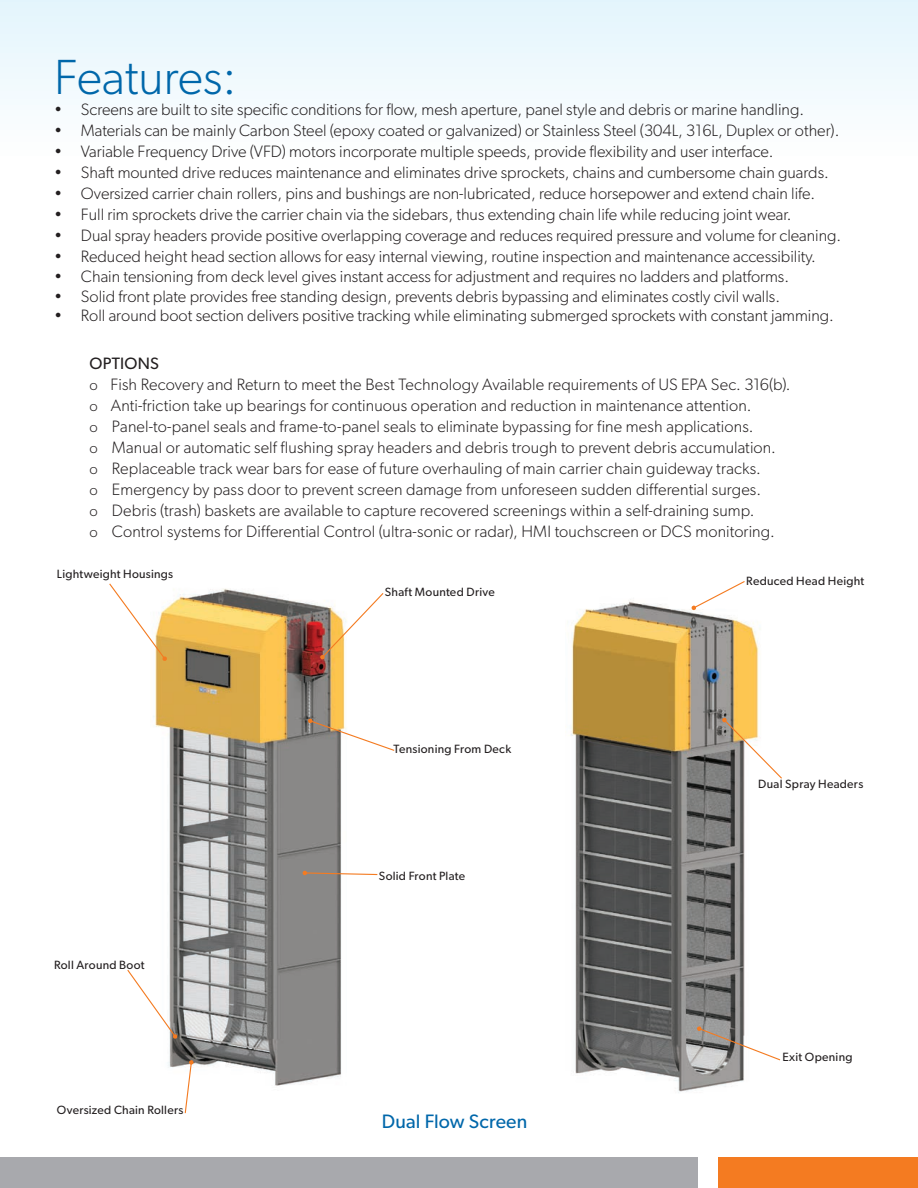
<style>
.page{position:relative;width:918px;height:1188px;background:#fff}
.page>*{position:absolute;margin:0;border:0;box-sizing:border-box;transform-origin:0 0}
.t1{font:300 49.5px "Gibson";color:#0067aa}
.t2{font:19.5px "Gibson";letter-spacing:.01em;color:#0067aa}
.t3{font:300 16.5px/21px "Gibson";color:#231f20}
.t4{font:12px "Gibson";letter-spacing:.025em;color:#231f20}
.s1{font-weight:400}
.s2{font-size:15px}
</style>
<div class="page">
<div style="left:0;top:0;width:918px;height:231px;background:linear-gradient(to bottom,#e5f5fc,#fff)"></div>
<div style="left:1px;top:1157px;width:697px;height:31px;background:#a8a9ad"></div>
<div style="left:718px;top:1157px;width:200px;height:31px;background:#f47b21"></div>
<img style="left:153px;top:588px;width:192px;height:498px">
<img style="left:571px;top:599px;width:189px;height:494px">
<svg style="left:320px;top:592px;width:64px;height:68px"></svg>
<svg style="left:302px;top:870px;width:76px;height:6px"></svg>
<svg style="left:308px;top:718px;width:87px;height:34px"></svg>
<svg style="left:127px;top:969px;width:51px;height:70px"></svg>
<svg style="left:184px;top:1060px;width:10px;height:54px"></svg>
<svg style="left:109px;top:583px;width:58px;height:78px"></svg>
<svg style="left:691px;top:581px;width:55px;height:29px"></svg>
<svg style="left:722px;top:718px;width:60px;height:62px"></svg>
<svg style="left:697px;top:1026px;width:84px;height:35px"></svg>
<h1 class="t1" style="left:54px;top:47px;width:184px">Features:</h1>
<p class="t3" style="left:54px;top:99px;width:752px">• Screens are built to site specific conditions for flow, mesh aperture, panel style and debris or marine handling.</p>
<p class="t3" style="left:54px;top:120px;width:787px">• Materials can be mainly Carbon Steel (epoxy coated or galvanized) or Stainless Steel (304L, 316L, Duplex or other).</p>
<p class="t3" style="left:54px;top:141px;width:721px">• Variable Frequency Drive (VFD) motors incorporate multiple speeds, provide flexibility and user interface.</p>
<p class="t3" style="left:54px;top:162px;width:776px">• Shaft mounted drive reduces maintenance and eliminates drive sprockets, chains and cumbersome chain guards.</p>
<p class="t3" style="left:54px;top:183px;width:763px">• Oversized carrier chain rollers, pins and bushings are non-lubricated, reduce horsepower and extend chain life.</p>
<p class="t3" style="left:54px;top:204px;width:739px">• Full rim sprockets drive the carrier chain via the sidebars, thus extending chain life while reducing joint wear.</p>
<p class="t3" style="left:54px;top:225px;width:789px">• Dual spray headers provide positive overlapping coverage and reduces required pressure and volume for cleaning.</p>
<p class="t3" style="left:54px;top:246px;width:763px">• Reduced height head section allows for easy internal viewing, routine inspection and maintenance accessibility.</p>
<p class="t3" style="left:54px;top:265px;width:737px">• Chain tensioning from deck level gives instant access for adjustment and requires no ladders and platforms.</p>
<p class="t3" style="left:54px;top:285px;width:728px">• Solid front plate provides free standing design, prevents debris bypassing and eliminates costly civil walls.</p>
<p class="t3" style="left:54px;top:305px;width:781px">• Roll around boot section delivers positive tracking while eliminating submerged sprockets with constant jamming.</p>
<p class="t3" style="left:90px;top:353px;width:702px"><span class="s1">OPTIONS<br></span><span class="s2">o</span> Fish Recovery and Return to meet the Best Technology Available requirements of US EPA Sec. 316(b). <span class="s2">o</span> Anti-friction take up bearings for continuous operation and reduction in maintenance attention.<br><span class="s2">o</span> Panel-to-panel seals and frame-to-panel seals to eliminate bypassing for fine mesh applications.<br><span class="s2">o</span> Manual or automatic self flushing spray headers and debris trough to prevent debris accumulation.<br><span class="s2">o</span> Replaceable track wear bars for ease of future overhauling of main carrier chain guideway tracks.<br><span class="s2">o</span> Emergency by pass door to prevent screen damage from unforeseen sudden differential surges.<br><span class="s2">o</span> Debris (trash) baskets are available to capture recovered screenings within a self-draining sump.<br><span class="s2">o</span> Control systems for Differential Control (ultra-sonic or radar), HMI touchscreen or DCS monitoring.</p>
<p class="t4" style="left:57px;top:567px;width:118px">Lightweight Housings</p>
<p class="t4" style="left:54px;top:957px;width:92px">Roll Around Boot</p>
<p class="t4" style="left:57px;top:1103px;width:128px">Oversized Chain Rollers</p>
<p class="t4" style="left:385px;top:584px;width:111px">Shaft Mounted Drive</p>
<p class="t4" style="left:394px;top:742px;width:119px">Tensioning From Deck</p>
<p class="t4" style="left:379px;top:868px;width:88px">Solid Front Plate</p>
<p class="t2" style="left:382px;top:1109px;width:147px">Dual Flow Screen</p>
<p class="t4" style="left:746px;top:574px;width:119px">Reduced Head Height</p>
<p class="t4" style="left:758px;top:777px;width:107px">Dual Spray Headers</p>
<p class="t4" style="left:782px;top:1050px;width:72px">Exit Opening</p>
</div>
